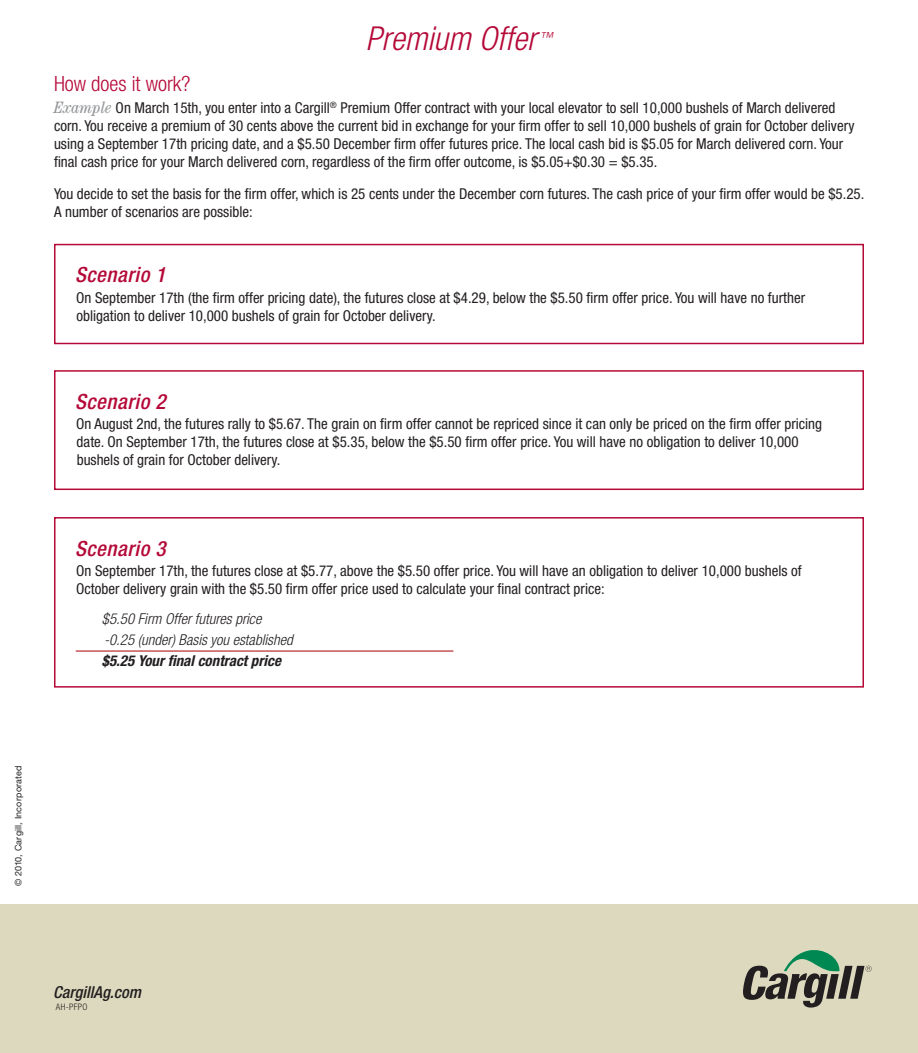
<style>
.page{position:relative;width:918px;height:1053px;background:#fff}
.page>*{position:absolute;margin:0;border:0;box-sizing:border-box;transform-origin:0 0}
.t1{font:italic 300 condensed 33px "Helvetica Neue";color:#b50938}
.t2{font:italic 500 condensed 21px "Helvetica Neue";letter-spacing:.025em;color:#b50938}
.t3{font:300 condensed 21px "Helvetica Neue";color:#b50938}
.t4{font:italic 500 condensed 16.5px "Helvetica Neue";color:#231f20}
.t5{font:condensed 15px/18px "Helvetica Neue";color:#231f20}
.t6{font:italic 300 condensed 15px/20.9px "Helvetica Neue";color:#231f20}
.t7{font:italic 700 condensed 15px "Helvetica Neue";color:#231f20}
.t8{font:italic 300 condensed 13.95px "Helvetica Neue";color:#b50938}
.t9{font:9px "Helvetica Neue";letter-spacing:.02em;color:#231f20}
.t10{font:300 condensed 9px "Helvetica Neue";letter-spacing:.035em;color:#231f20}
.s1{font-family:"Century";font-style:italic;font-size:16.5px;color:#949698}
</style>
<div class="page">
<div style="left:0;top:904px;width:918px;height:149px;background:#dcd9be"></div>
<svg style="left:743px;top:950px;width:129px;height:58px"></svg>
<div style="left:54px;top:244px;width:810px;height:100px;border:2px solid #b50938"></div>
<div style="left:54px;top:370px;width:810px;height:120px;border:2px solid #b50938"></div>
<hr style="left:76px;top:650px;width:377px;height:2px;background:#c65358">
<div style="left:54px;top:517px;width:810px;height:171px;border:2px solid #b50938"></div>
<h1 class="t1" style="left:366px;top:20px;width:172px">Premium Offer</h1>
<p class="t8" style="left:540px;top:29px;width:15px">™</p>
<h2 class="t3" style="left:54px;top:71px;width:138px">How does it work?</h2>
<p class="t5" style="left:54px;top:99px;width:802px"><span class="s1">Example</span> On March 15th, you enter into a Cargill<sup>®</sup> Premium Offer contract with your local elevator to sell 10,000 bushels of March delivered corn. You receive a premium of 30 cents above the current bid in exchange for your firm offer to sell 10,000 bushels of grain for October delivery using a September 17th pricing date, and a $5.50 December firm offer futures price. The local cash bid is $5.05 for March delivered corn. Your final cash price for your March delivered corn, regardless of the firm offer outcome, is $5.05+$0.30 = $5.35.</p>
<p class="t5" style="left:54px;top:185px;width:812px">You decide to set the basis for the firm offer, which is 25 cents under the December corn futures. The cash price of your firm offer would be $5.25.<br>A number of scenarios are possible:</p>
<h2 class="t2" style="left:75px;top:262px;width:92px">Scenario 1</h2>
<p class="t5" style="left:76px;top:289px;width:730px">On September 17th (the firm offer pricing date), the futures close at $4.29, below the $5.50 firm offer price. You will have no further obligation to deliver 10,000 bushels of grain for October delivery.</p>
<h2 class="t2" style="left:75px;top:389px;width:92px">Scenario 2</h2>
<p class="t5" style="left:76px;top:415px;width:747px">On August 2nd, the futures rally to $5.67. The grain on firm offer cannot be repriced since it can only be priced on the firm offer pricing date. On September 17th, the futures close at $5.35, below the $5.50 firm offer price. You will have no obligation to deliver 10,000 bushels of grain for October delivery.</p>
<h2 class="t2" style="left:75px;top:536px;width:92px">Scenario 3</h2>
<p class="t5" style="left:76px;top:562px;width:727px">On September 17th, the futures close at $5.77, above the $5.50 offer price. You will have an obligation to deliver 10,000 bushels of<br>October delivery grain with the $5.50 firm offer price used to calculate your final contract price:</p>
<p class="t6" style="left:102px;top:608px;width:192px">$5.50 Firm Offer futures price -0.25 (under) Basis you established</p>
<p class="t7" style="left:102px;top:651px;width:181px">$5.25 Your final contract price</p>
<p class="t9" style="left:13px;top:886px;width:122px;rotate:-90deg">© 2010, Cargill, Incorporated</p>
<p class="t4" style="left:53px;top:982px;width:89px">CargillAg.com</p>
<p class="t10" style="left:56px;top:1002px;width:33px">AH-PFPO</p>
</div>
